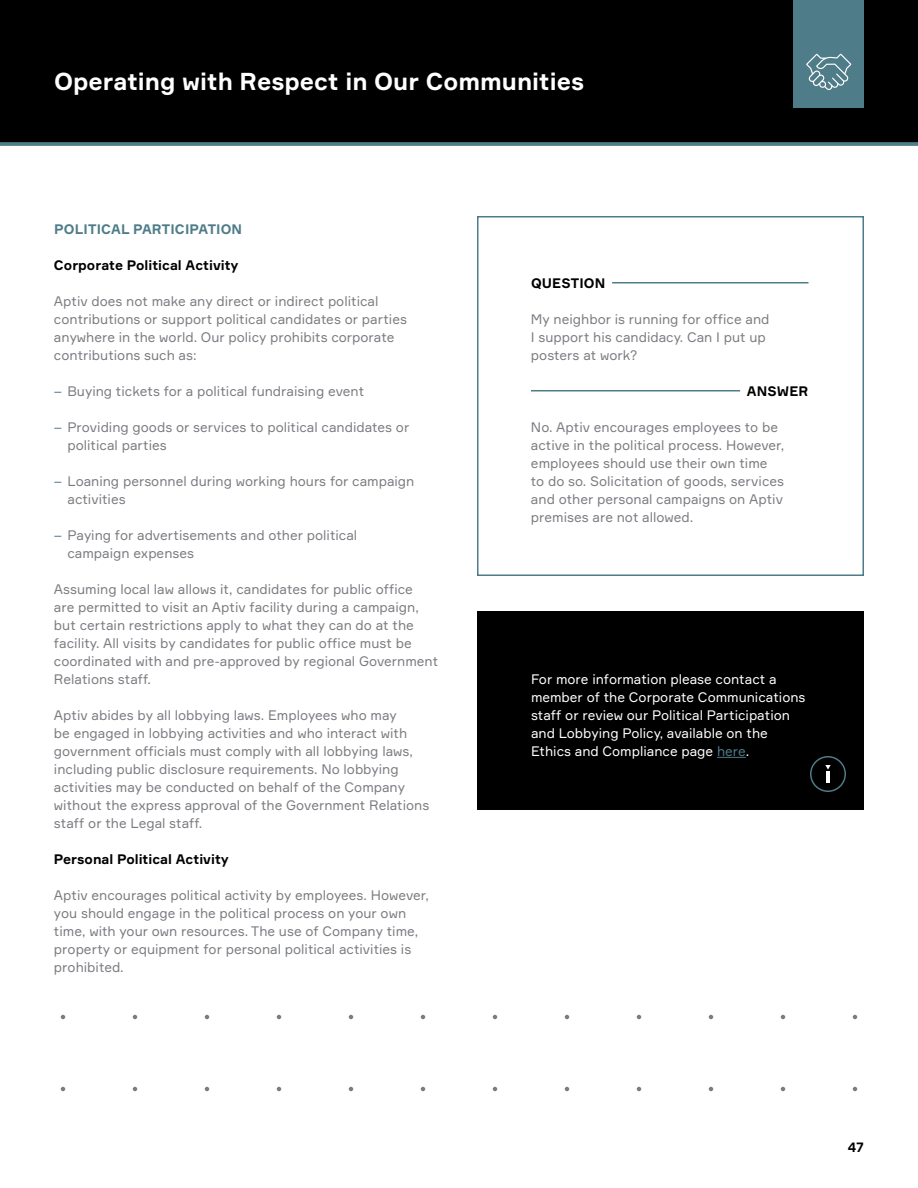
<style>
.page{position:relative;width:918px;height:1188px;background:#fff}
.page>*{position:absolute;margin:0;border:0;box-sizing:border-box;transform-origin:0 0}
.t1{font:700 24px "Formular";color:#fff}
.t2{font:13.5px/18px "Formular";color:#7a7c81}
.t3{font:13.5px/18px "Formular";color:#fff}
.t4{font:700 13.5px "Formular";color:#000}
.t5{font:700 13.5px "Formular";letter-spacing:.01em;color:#4e7c88}
.s1{color:#4e7c88}
</style>
<div class="page">
<div style="left:0;top:0;width:918px;height:144px;background:#000"></div>
<div style="left:477px;top:612px;width:387px;height:198px;background:#000"></div>
<svg style="left:717px;top:757px;width:29px;height:1px"></svg>
<div style="left:810px;top:756px;width:36px;height:36px;border:2px solid #4e7c88;border-radius:50%"></div>
<svg style="left:825px;top:765px;width:6px;height:5px"></svg>
<hr style="left:826px;top:771px;width:4px;height:12px;background:#fff">
<hr style="left:531px;top:282px;width:278px;height:1px;background:#4e7c88">
<div style="left:524px;top:276px;width:88px;height:15px;background:#fff"></div>
<hr style="left:531px;top:390px;width:278px;height:1px;background:#4e7c88">
<div style="left:740px;top:384px;width:75px;height:15px;background:#fff"></div>
<div style="left:477px;top:216px;width:387px;height:360px;border:2px solid #4e7c88"></div>
<div style="left:794px;top:0;width:70px;height:108px;background:#4e7c88"></div>
<svg style="left:806px;top:54px;width:45px;height:36px"></svg>
<svg style="left:0;top:142px;width:918px;height:4px;background:#507b87"></svg>
<svg style="left:781px;top:1087px;width:4px;height:4px"></svg>
<svg style="left:853px;top:1087px;width:4px;height:4px"></svg>
<svg style="left:61px;top:1087px;width:4px;height:4px"></svg>
<svg style="left:133px;top:1087px;width:4px;height:4px"></svg>
<svg style="left:205px;top:1087px;width:4px;height:4px"></svg>
<svg style="left:277px;top:1087px;width:4px;height:4px"></svg>
<svg style="left:349px;top:1087px;width:4px;height:4px"></svg>
<svg style="left:421px;top:1087px;width:4px;height:4px"></svg>
<svg style="left:493px;top:1087px;width:4px;height:4px"></svg>
<svg style="left:565px;top:1087px;width:4px;height:4px"></svg>
<svg style="left:637px;top:1087px;width:4px;height:4px"></svg>
<svg style="left:709px;top:1087px;width:4px;height:4px"></svg>
<svg style="left:781px;top:1015px;width:4px;height:4px"></svg>
<svg style="left:853px;top:1015px;width:4px;height:4px"></svg>
<svg style="left:61px;top:1015px;width:4px;height:4px"></svg>
<svg style="left:133px;top:1015px;width:4px;height:4px"></svg>
<svg style="left:205px;top:1015px;width:4px;height:4px"></svg>
<svg style="left:277px;top:1015px;width:4px;height:4px"></svg>
<svg style="left:349px;top:1015px;width:4px;height:4px"></svg>
<svg style="left:421px;top:1015px;width:4px;height:4px"></svg>
<svg style="left:493px;top:1015px;width:4px;height:4px"></svg>
<svg style="left:565px;top:1015px;width:4px;height:4px"></svg>
<svg style="left:637px;top:1015px;width:4px;height:4px"></svg>
<svg style="left:709px;top:1015px;width:4px;height:4px"></svg>
<h1 class="t1" style="left:54px;top:67px;width:532px">Operating with Respect in Our Communities</h1>
<p class="t5" style="left:54px;top:221px;width:190px">POLITICAL PARTICIPATION</p>
<p class="t4" style="left:54px;top:257px;width:186px">Corporate Political Activity</p>
<p class="t2" style="left:54px;top:292px;width:354px">Aptiv does not make any direct or indirect political contributions or support political candidates or parties anywhere in the world. Our policy prohibits corporate contributions such as:</p>
<p class="t2" style="left:54px;top:382px;width:312px"><span class="s1">–</span> Buying tickets for a political fundraising event</p>
<p class="t2" style="left:67px;top:418px;width:343px;text-indent:-14px"><span class="s1">–</span> Providing goods or services to political candidates or political parties</p>
<p class="t2" style="left:67px;top:472px;width:348px;text-indent:-14px"><span class="s1">–</span> Loaning personnel during working hours for campaign activities</p>
<p class="t2" style="left:67px;top:526px;width:291px;text-indent:-14px"><span class="s1">–</span> Paying for advertisements and other political campaign expenses</p>
<p class="t2" style="left:54px;top:580px;width:386px">Assuming local law allows it, candidates for public office<br>are permitted to visit an Aptiv facility during a campaign, but certain restrictions apply to what they can do at the facility. All visits by candidates for public office must be coordinated with and pre-approved by regional Government Relations staff.</p>
<p class="t2" style="left:54px;top:706px;width:377px">Aptiv abides by all lobbying laws. Employees who may<br>be engaged in lobbying activities and who interact with government officials must comply with all lobbying laws, including public disclosure requirements. No lobbying activities may be conducted on behalf of the Company without the express approval of the Government Relations staff or the Legal staff.</p>
<p class="t4" style="left:54px;top:851px;width:176px">Personal Political Activity</p>
<p class="t2" style="left:54px;top:886px;width:377px">Aptiv encourages political activity by employees. However, you should engage in the political process on your own time, with your own resources. The use of Company time, property or equipment for personal political activities is prohibited.</p>
<p class="t4" style="left:531px;top:275px;width:76px">QUESTION</p>
<p class="t2" style="left:531px;top:310px;width:240px">My neighbor is running for office and<br>I support his candidacy. Can I put up posters at work?</p>
<p class="t4" style="left:747px;top:383px;width:63px">ANSWER</p>
<p class="t2" style="left:531px;top:418px;width:255px">No. Aptiv encourages employees to be active in the political process. However, employees should use their own time<br>to do so. Solicitation of goods, services and other personal campaigns on Aptiv premises are not allowed.</p>
<p class="t3" style="left:531px;top:670px;width:276px">For more information please contact a member of the Corporate Communications staff or review our Political Participation and Lobbying Policy, available on the Ethics and Compliance page <span class="s1">here</span>.</p>
<p class="t4" style="left:848px;top:1139px;width:18px">47</p>
</div>
